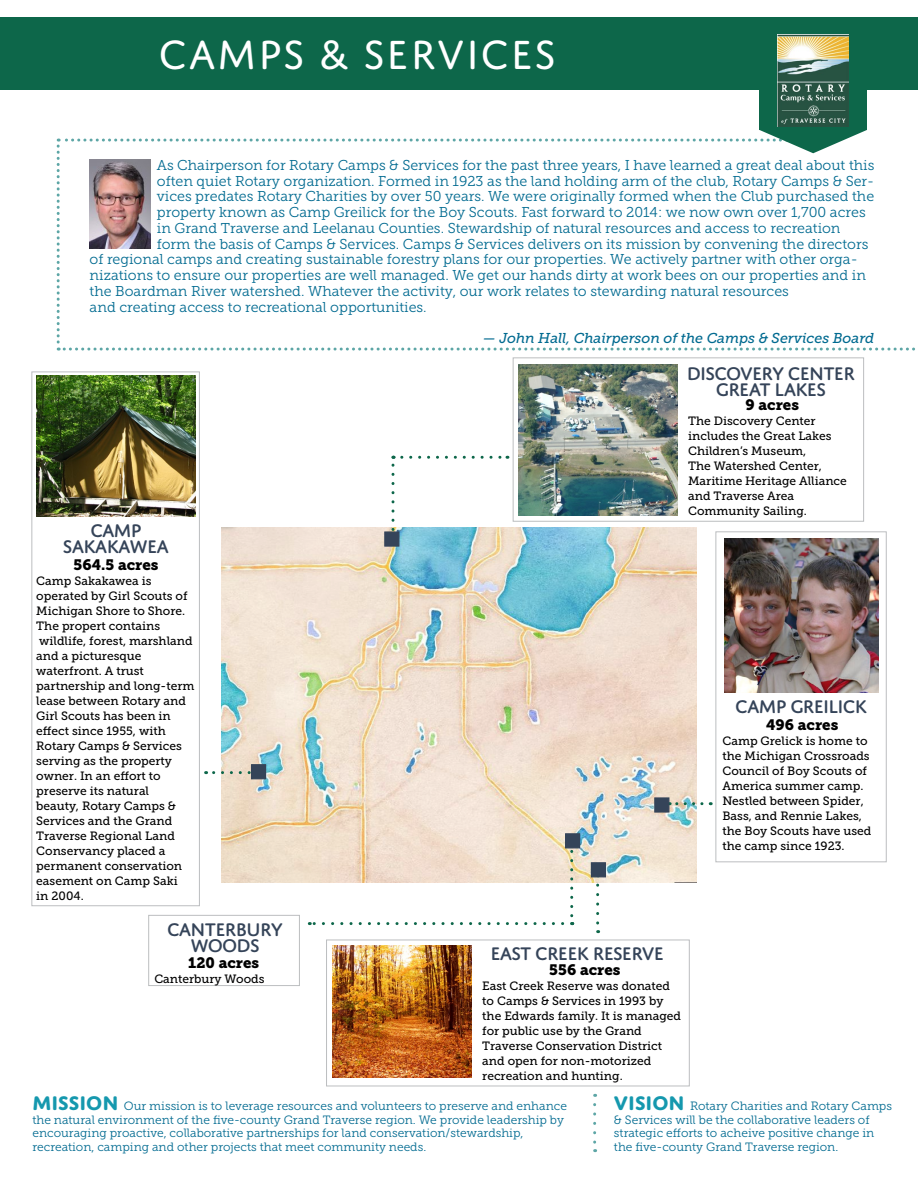
<style>
.page{position:relative;width:918px;height:1188px;background:#fff}
.page>*{position:absolute;margin:0;border:0;box-sizing:border-box;transform-origin:0 0}
.t1{font:43.5px "Domus Titling";letter-spacing:.03em;color:#fff}
.t2{font:500 19.5px/16.5px "Domus Titling";letter-spacing:-.04em;color:#354459;text-align:center}
.t3{font:15px "Museo Slab 900";color:#000}
.t4{font:14.25px "Museo Slab 300";color:#006a90}
.t5{font:italic 14.25px "Museo Slab 500";color:#006a90}
.t6{font:12px/15px "Museo Slab 500";color:#000}
.t7{font:12px/13.5px "Museo Slab 300";color:#006a90}
.s1{font-family:"Domus Titling";font-weight:700;font-size:21px;color:#1598ae}
</style>
<div class="page">
<svg style="left:57px;top:92px;width:858px;height:259px"></svg>
<div style="left:0;top:18px;width:918px;height:72px;background:#0d674a"></div>
<img style="left:777px;top:35px;width:72px;height:92px">
<svg style="left:593px;top:1105px;width:3px;height:47px"></svg>
<img style="left:222px;top:527px;width:474px;height:356px">
<svg style="left:596px;top:885px;width:3px;height:48px"></svg>
<svg style="left:669px;top:802px;width:33px;height:3px"></svg>
<svg style="left:570px;top:851px;width:3px;height:74px"></svg>
<svg style="left:309px;top:922px;width:254px;height:3px"></svg>
<svg style="left:206px;top:771px;width:43px;height:3px"></svg>
<svg style="left:392px;top:456px;width:3px;height:73px"></svg>
<svg style="left:402px;top:456px;width:106px;height:3px"></svg>
<div style="left:565px;top:833px;width:15px;height:15px;background:#354459;border:1px solid #354459"></div>
<div style="left:654px;top:797px;width:15px;height:16px;background:#354459;border:1px solid #354459"></div>
<div style="left:251px;top:764px;width:15px;height:15px;background:#354459;border:1px solid #354459"></div>
<div style="left:384px;top:531px;width:15px;height:16px;background:#354459;border:1px solid #354459"></div>
<div style="left:591px;top:862px;width:15px;height:15px;background:#354459;border:1px solid #354459"></div>
<div style="left:716px;top:531px;width:171px;height:331px;border:1px solid #bcbec0"></div>
<div style="left:513px;top:357px;width:351px;height:165px;border:1px solid #bcbec0"></div>
<div style="left:326px;top:940px;width:364px;height:146px;border:1px solid #bcbec0"></div>
<div style="left:31px;top:372px;width:169px;height:534px;border:1px solid #bcbec0"></div>
<img style="left:332px;top:945px;width:139px;height:133px">
<img style="left:724px;top:539px;width:154px;height:153px">
<img style="left:518px;top:364px;width:160px;height:152px">
<div style="left:148px;top:915px;width:152px;height:71px;border:1px solid #bcbec0"></div>
<img style="left:36px;top:376px;width:160px;height:140px">
<img style="left:90px;top:159px;width:60px;height:89px">
<h1 class="t1" style="left:159px;top:30px;width:399px">CAMPS &amp; SERVICES</h1>
<p class="t4" style="left:157px;top:157px;width:719px">As Chairperson for Rotary Camps &amp; Services for the past three years, I have learned a great deal about this</p>
<p class="t4" style="left:157px;top:173px;width:719px">often quiet Rotary organization. Formed in 1923 as the land holding arm of the club, Rotary Camps &amp; Ser-</p>
<p class="t4" style="left:157px;top:189px;width:719px">vices predates Rotary Charities by over 50 years. We were originally formed when the Club purchased the</p>
<p class="t4" style="left:157px;top:204px;width:710px">property known as Camp Greilick for the Boy Scouts. Fast forward to 2014: we now own over 1,700 acres</p>
<p class="t4" style="left:157px;top:220px;width:685px">in Grand Traverse and Leelanau Counties. Stewardship of natural resources and access to recreation</p>
<p class="t4" style="left:157px;top:236px;width:713px">form the basis of Camps &amp; Services. Camps &amp; Services delivers on its mission by convening the directors</p>
<p class="t4" style="left:90px;top:252px;width:770px">of regional camps and creating sustainable forestry plans for our properties. We actively partner with other orga-</p>
<p class="t4" style="left:90px;top:267px;width:778px">nizations to ensure our properties are well managed. We get our hands dirty at work bees on our properties and in</p>
<p class="t4" style="left:90px;top:283px;width:701px">the Boardman River watershed. Whatever the activity, our work relates to stewarding natural resources</p>
<p class="t4" style="left:90px;top:299px;width:339px">and creating access to recreational opportunities.</p>
<p class="t5" style="left:483px;top:330px;width:393px">— John Hall, Chairperson of the Camps &amp; Services Board</p>
<h2 class="t2" style="left:687px;top:365px;width:170px">DISCOVERY CENTER<br>GREAT LAKES</h2>
<h2 class="t2" style="left:63px;top:522px;width:108px">CAMP<br>SAKAKAWEA</h2>
<p class="t3" style="left:74px;top:556px;width:86px">564.5 acres</p>
<p class="t6" style="left:36px;top:573px;width:160px">Camp Sakakawea is operated by Girl Scouts of<br>Michigan Shore to Shore.<br>The propert contains wildlife, forest, marshland and a picturesque waterfront. A trust partnership and long-term lease between Rotary and<br>Girl Scouts has been in effect since 1955, with<br>Rotary Camps &amp; Services serving as the property owner. In an effort to preserve its natural beauty, Rotary Camps &amp;<br>Services and the Grand<br>Traverse Regional Land<br>Conservancy placed a permanent conservation easement on Camp Saki<br>in 2004.</p>
<h2 class="t2" style="left:167px;top:921px;width:117px">CANTERBURY<br>WOODS</h2>
<p class="t3" style="left:188px;top:954px;width:72px">120 acres</p>
<p class="t6" style="left:154px;top:971px;width:112px">Canterbury Woods</p>
<p class="t3" style="left:746px;top:396px;width:55px">9 acres</p>
<p class="t6" style="left:688px;top:413px;width:160px">The Discovery Center includes the Great Lakes<br>Children’s Museum,<br>The Watershed Center,<br>Maritime Heritage Alliance and Traverse Area<br>Community Sailing.</p>
<h2 class="t2" style="left:735px;top:698px;width:133px">CAMP GREILICK</h2>
<h2 class="t2" style="left:490px;top:945px;width:175px">EAST CREEK RESERVE</h2>
<p class="t3" style="left:549px;top:961px;width:73px">556 acres</p>
<p class="t6" style="left:482px;top:979px;width:200px">East Creek Reserve was donated to Camps &amp; Services in 1993 by the Edwards family. It is managed for public use by the Grand<br>Traverse Conservation District and open for non-motorized recreation and hunting.</p>
<p class="t3" style="left:766px;top:716px;width:74px">496 acres</p>
<p class="t6" style="left:723px;top:734px;width:150px">Camp Grelick is home to the Michigan Crossroads<br>Council of Boy Scouts of<br>America summer camp.<br>Nestled between Spider,<br>Bass, and Rennie Lakes, the Boy Scouts have used the camp since 1923.</p>
<p class="t7" style="left:32px;top:1099px;width:536px"><span class="s1">MISSION</span> Our mission is to leverage resources and volunteers to preserve and enhance the natural environment of the five-county Grand Traverse region. We provide leadership by encouraging proactive, collaborative partnerships for land conservation/stewardship, recreation, camping and other projects that meet community needs.</p>
<p class="t7" style="left:614px;top:1099px;width:280px"><span class="s1">VISION</span> Rotary Charities and Rotary Camps &amp; Services will be the collaborative leaders of strategic efforts to acheive positive change in the five-county Grand Traverse region.</p>
</div>
